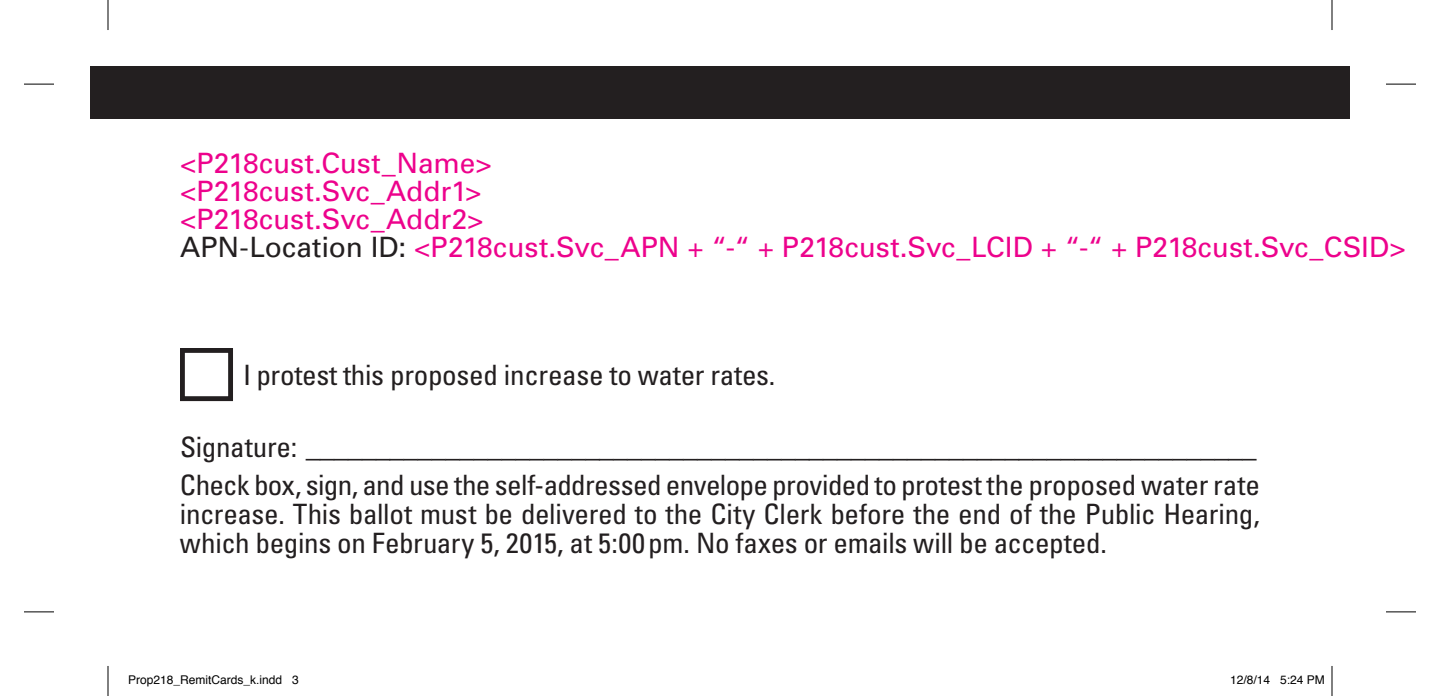
<style>
.page{position:relative;width:1440px;height:696px;background:#fff}
.page>*{position:absolute;margin:0;border:0;box-sizing:border-box;transform-origin:0 0}
.t1{font:condensed 28px/38px "Univers";letter-spacing:-.01em;color:#231f20;scale:1.04 1}
.t2{font:28px/28px "Univers";color:#ed028c}
.t3{font:12px "Helvetica";color:#000}
.s1{color:#231f20}
</style>
<div class="page">
<div style="left:90px;top:66px;width:1260px;height:52px;background:#231f20"></div>
<div style="left:180px;top:348px;width:53px;height:53px;border:5px solid #231f20"></div>
<hr style="left:24px;top:84px;width:30px;height:1px;background:#000">
<hr style="left:1386px;top:84px;width:30px;height:1px;background:#000">
<hr style="left:24px;top:611px;width:30px;height:1px;background:#000">
<hr style="left:1386px;top:611px;width:30px;height:1px;background:#000">
<hr style="left:108px;top:0;width:1px;height:30px;background:#000">
<hr style="left:108px;top:665px;width:1px;height:30px;background:#000">
<hr style="left:1332px;top:0;width:1px;height:30px;background:#000">
<hr style="left:1332px;top:665px;width:1px;height:30px;background:#000">
<p class="t2" style="left:180px;top:148px;width:1227px">&lt;P218cust.Cust_Name&gt;<br>&lt;P218cust.Svc_Addr1&gt;<br>&lt;P218cust.Svc_Addr2&gt;<br><span class="s1">APN-Location ID:</span> &lt;P218cust.Svc_APN + “-“ + P218cust.Svc_LCID + “-“ + P218cust.Svc_CSID&gt;</p>
<p class="t1" style="left:243px;top:355px;width:513px">I protest this proposed increase to water rates.</p>
<p class="t1" style="left:180px;top:426px;width:1040px">Signature: ____________________________________________________________________<br>Check box, sign, and use the self-addressed envelope provided to protest the proposed water rate</p>
<p class="t1" style="left:180px;top:498px;width:1040px;line-height:29px">increase. This ballot must be delivered to the City Clerk before the end of the Public Hearing, which begins on February 5, 2015, at 5:00pm. No faxes or emails will be accepted.</p>
<p class="t3" style="left:128px;top:671px;width:172px">Prop218_RemitCards_k.indd 3</p>
<p class="t3" style="left:1230px;top:671px;width:96px">12/8/14 5:24 PM</p>
</div>
